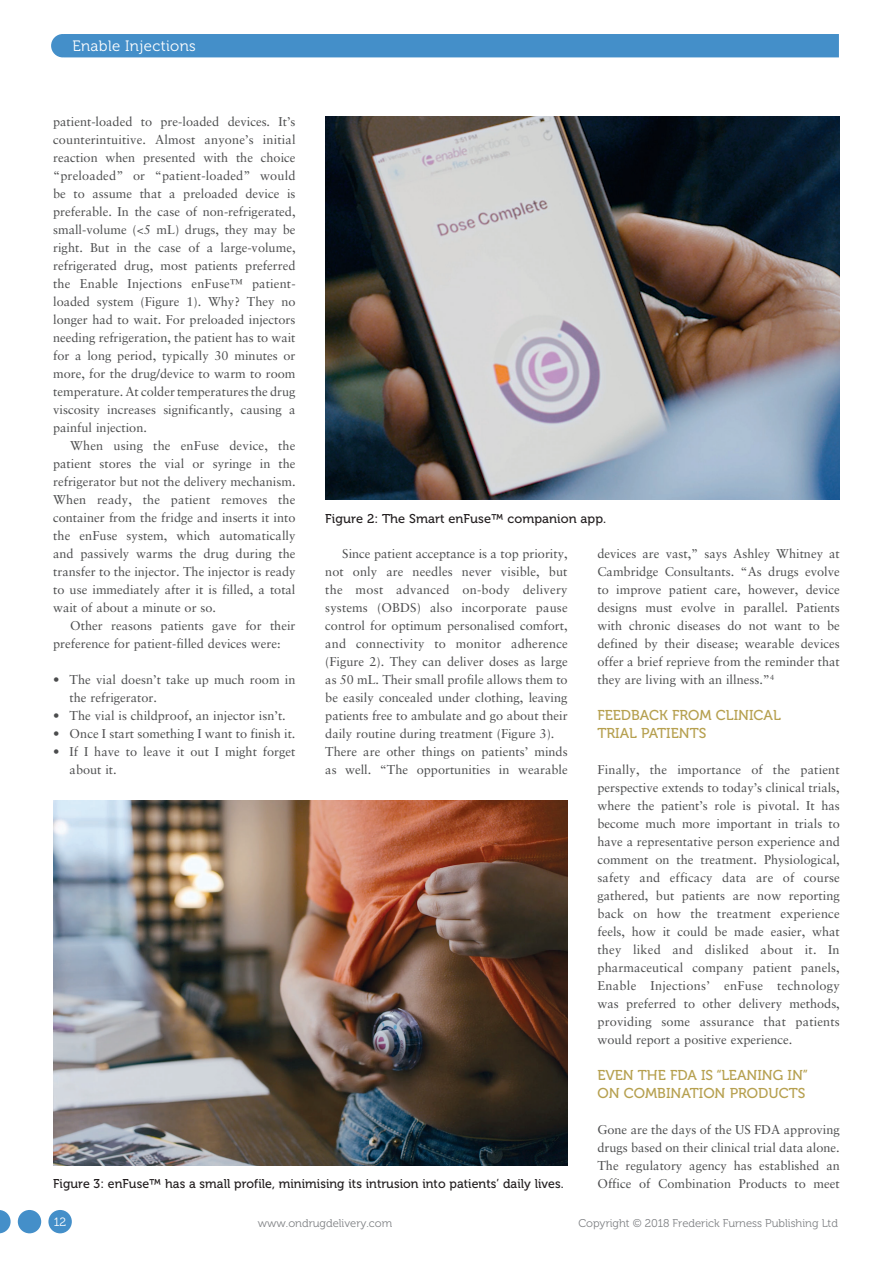
<style>
.page{position:relative;width:893px;height:1263px;background:#fff}
.page>*{position:absolute;margin:0;border:0;box-sizing:border-box;transform-origin:0 0}
.t1{font:15px "Museo 300";letter-spacing:.025em;color:#fff}
.MF_Xhead{font:14.25px/18px "Museo 500";color:#b6a04f}
.MF_body{font:12.75px/18px "Sabon LT Std";color:#4b4c4d;text-align:justify}
.MF_body_no_indent{font:12.75px/18px "Sabon LT Std";color:#4b4c4d}
.MF_Captions{font:12.75px "Museo 500";letter-spacing:.005em;color:#231f20}
.t2{font:12px "Museo 300";color:#fff}
.t3{font:11.25px "Museo 300";color:#808285}
</style>
<div class="page">
<img style="left:325px;top:117px;width:515px;height:383px">
<img style="left:53px;top:801px;width:515px;height:364px">
<div style="left:51px;top:34px;width:788px;height:23px;background:#448fc9"></div>
<div style="left:48px;top:1210px;width:24px;height:23px;background:#448fc9;border-radius:50%"></div>
<div style="left:18px;top:1210px;width:23px;height:23px;background:#448fc9;border-radius:50%"></div>
<svg style="left:0;top:1210px;width:11px;height:23px"></svg>
<p class="t1" style="left:72px;top:37px;width:125px">Enable Injections</p>
<p class="MF_body" style="left:53px;top:112px;width:244px">patient-loaded to pre-loaded devices. It’s counterintuitive. Almost anyone’s initial reaction when presented with the choice “preloaded” or “patient-loaded” would be to assume that a preloaded device is preferable. In the case of non-refrigerated, small-volume (&lt;5 mL) drugs, they may be right. But in the case of a large-volume, refrigerated drug, most patients preferred the Enable Injections enFuse™ patient&shy;loaded system (Figure 1). Why? They no longer had to wait. For preloaded injectors needing refrigeration, the patient has to wait for a long period, typically 30 minutes or more, for the drug/device to warm to room temperature. At colder temperatures the drug viscosity increases significantly, causing a painful injection.</p>
<p class="MF_body" style="left:53px;top:436px;width:244px;text-indent:17px">When using the enFuse device, the patient stores the vial or syringe in the refrigerator but not the delivery mechanism.<br>When ready, the patient removes the container from the fridge and inserts it into the enFuse system, which automatically and passively warms the drug during the transfer to the injector. The injector is ready to use immediately after it is filled, a total wait of about a minute or so.</p>
<p class="MF_body" style="left:53px;top:616px;width:244px;text-indent:17px">Other reasons patients gave for their preference for patient-filled devices were:</p>
<p class="MF_body_no_indent" style="left:70px;top:670px;width:227px;text-indent:-16px">• The vial doesn’t take up much room in the refrigerator.</p>
<p class="MF_body_no_indent" style="left:53px;top:706px;width:234px">• The vial is childproof, an injector isn’t.</p>
<p class="MF_body_no_indent" style="left:53px;top:724px;width:244px">• Once I start something I want to finish it.</p>
<p class="MF_body_no_indent" style="left:70px;top:742px;width:227px;text-indent:-16px">• If I have to leave it out I might forget about it.</p>
<p class="MF_Captions" style="left:325px;top:512px;width:282px">Figure 2: The Smart enFuse™ companion app.</p>
<p class="MF_body" style="left:325px;top:544px;width:244px;text-indent:17px">Since patient acceptance is a top priority, not only are needles never visible, but the most advanced on-body delivery systems (OBDS) also incorporate pause control for optimum personalised comfort, and connectivity to monitor adherence (Figure 2). They can deliver doses as large as 50 mL. Their small profile allows them to be easily concealed under clothing, leaving patients free to ambulate and go about their daily routine during treatment (Figure 3).</p>
<p class="MF_body_no_indent" style="left:325px;top:742px;width:244px">There are other things on patients’ minds as well. “The opportunities in wearable</p>
<p class="MF_body_no_indent" style="left:597px;top:544px;width:244px;text-align:justify">devices are vast,” says Ashley Whitney at Cambridge Consultants. “As drugs evolve to improve patient care, however, device designs must evolve in parallel. Patients with chronic diseases do not want to be defined by their disease; wearable devices offer a brief reprieve from the reminder that they are living with an illness.”<sup>4</sup></p>
<p class="MF_Xhead" style="left:597px;top:706px;width:185px">FEEDBACK FROM CLINICAL<br>TRIAL PATIENTS</p>
<p class="MF_body_no_indent" style="left:597px;top:760px;width:244px;text-align:justify">Finally, the importance of the patient perspective extends to today’s clinical trials, where the patient’s role is pivotal. It has become much more important in trials to have a representative person experience and comment on the treatment. Physiological, safety and efficacy data are of course gathered, but patients are now reporting back on how the treatment experience feels, how it could be made easier, what they liked and disliked about it. In pharmaceutical company patient panels, Enable Injections’ enFuse technology was preferred to other delivery methods, providing some assurance that patients would report a positive experience.</p>
<p class="MF_Xhead" style="left:597px;top:1066px;width:212px">EVEN THE FDA IS “LEANING IN”<br>ON COMBINATION PRODUCTS</p>
<p class="MF_body_no_indent" style="left:597px;top:1120px;width:244px;text-align:justify">Gone are the days of the US FDA approving drugs based on their clinical trial data alone.<br>The regulatory agency has established an</p>
<p class="MF_Captions" style="left:53px;top:1177px;width:512px">Figure 3: enFuse™ has a small profile, minimising its intrusion into patients’ daily lives.</p>
<p class="MF_body_no_indent" style="left:597px;top:1174px;width:244px">Office of Combination Products to meet</p>
<p class="t2" style="left:54px;top:1215px;width:14px">12</p>
<p class="t3" style="left:258px;top:1217px;width:136px">www.ondrugdelivery.com</p>
<p class="t3" style="left:578px;top:1217px;width:261px">Copyright © 2018 Frederick Furness Publishing Ltd</p>
</div>
